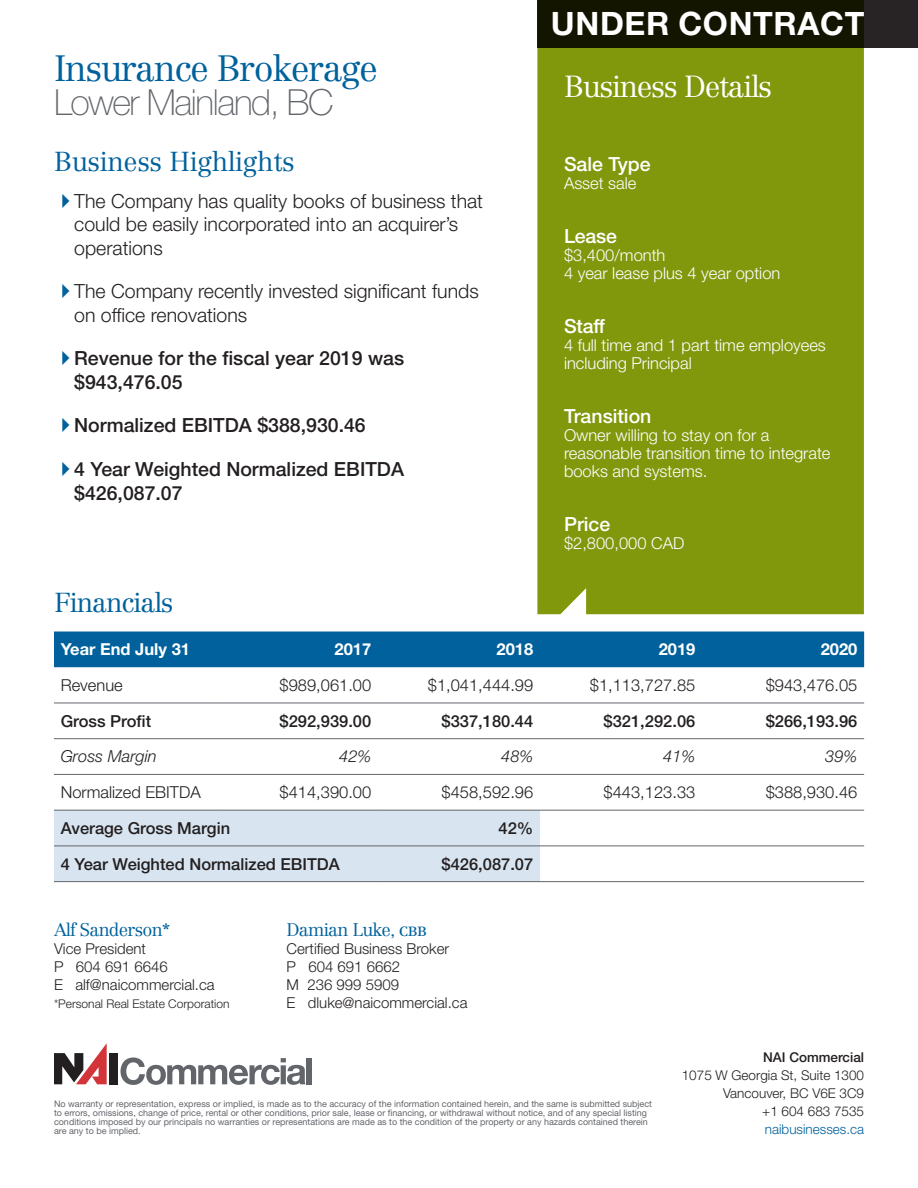
<style>
.page{position:relative;width:918px;height:1188px;background:#fff}
.page>*{position:absolute;margin:0;border:0;box-sizing:border-box;transform-origin:0 0}
.Centennial_24pt_Red{font:300 36px "Centennial LT Std";letter-spacing:-.04em;color:#00619c}
.Helvetica_24pt_Light{font:100 36px "Helvetica Neue LT Std";letter-spacing:-.04em;color:#62656a}
.For_Sale_Lease_Headi{font:700 32.25px "Helvetica Neue LT Std";letter-spacing:.02em;color:#fff}
.Centennial_18pt_Red{font:300 30px "Centennial LT Std";letter-spacing:-.04em;color:#fff}
.Centennial_18pt_Red-2{font:300 27px "Centennial LT Std";letter-spacing:-.01em;color:#00619c}
.Centennial_18pt_Gree{font:300 27px "Centennial LT Std";letter-spacing:-.04em;color:#00619c}
.t1{font:300 19.5px/23.4px "Helvetica Neue LT Std";color:#231f20}
.t2{font:500 19.5px/23.4px "Helvetica Neue LT Std";color:#231f20}
.Helvetica_12pt_Mediu{font:500 19.5px "Helvetica Neue LT Std";color:#fff}
.Centennial_12pt_Blue{font:300 18px "Centennial LT Std";letter-spacing:-.04em;color:#00619c}
.Helvetica_10pt_White{font:300 16.5px/18px "Helvetica Neue LT Std";color:#fff}
.Helvetica_10pt_Light{font:500 16.5px "Helvetica Neue LT Std";color:#231f20}
.Helvetica_10pt_Light-2{font:300 16.5px "Helvetica Neue LT Std";color:#231f20}
.Helvetica_10pt_Light-3{font:700 16.5px "Helvetica Neue LT Std";color:#fff}
.Helvetica_10pt_Light-4{font:italic 300 16.5px "Helvetica Neue LT Std";color:#231f20}
.Helvetica_10pt_Light-5{font:300 15px/18px "Helvetica Neue LT Std";color:#231f20}
.Helvetica_9pt_Light{font:300 13.5px/18px "Helvetica Neue LT Std";color:#231f20;text-align:right}
.Helvetica_10pt_Light-6{font:300 12px "Helvetica Neue LT Std";color:#231f20}
.Helvetica_Fine_Print{font:9px/9px "Helvetica Neue LT Std";color:#62656a}
.s1{font-weight:500}
.s2{color:#00619c}
</style>
<div class="page">
<div style="left:537px;top:48px;width:327px;height:566px;background:#81980d"></div>
<svg style="left:537px;top:0;width:381px;height:48px;background:#161706"></svg>
<div style="left:54px;top:632px;width:810px;height:35px;background:#00619c"></div>
<div style="left:54px;top:811px;width:486px;height:70px;background:#d8e5f0"></div>
<hr style="left:54px;top:703px;width:162px;height:1px;background:#62656a">
<hr style="left:216px;top:703px;width:162px;height:1px;background:#62656a">
<hr style="left:378px;top:703px;width:162px;height:1px;background:#62656a">
<hr style="left:540px;top:703px;width:162px;height:1px;background:#62656a">
<hr style="left:702px;top:703px;width:162px;height:1px;background:#62656a">
<hr style="left:54px;top:738px;width:162px;height:1px;background:#62656a">
<hr style="left:216px;top:738px;width:162px;height:1px;background:#62656a">
<hr style="left:378px;top:738px;width:162px;height:1px;background:#62656a">
<hr style="left:540px;top:738px;width:162px;height:1px;background:#62656a">
<hr style="left:702px;top:738px;width:162px;height:1px;background:#62656a">
<hr style="left:54px;top:774px;width:162px;height:1px;background:#62656a">
<hr style="left:216px;top:774px;width:162px;height:1px;background:#62656a">
<hr style="left:378px;top:774px;width:162px;height:1px;background:#62656a">
<hr style="left:540px;top:774px;width:162px;height:1px;background:#62656a">
<hr style="left:702px;top:774px;width:162px;height:1px;background:#62656a">
<hr style="left:378px;top:810px;width:162px;height:1px;background:#62656a">
<hr style="left:540px;top:810px;width:162px;height:1px;background:#62656a">
<hr style="left:702px;top:810px;width:162px;height:1px;background:#62656a">
<hr style="left:378px;top:846px;width:162px;height:1px;background:#62656a">
<hr style="left:540px;top:846px;width:162px;height:1px;background:#62656a">
<hr style="left:702px;top:846px;width:162px;height:1px;background:#62656a">
<hr style="left:378px;top:881px;width:162px;height:1px;background:#62656a">
<hr style="left:540px;top:881px;width:162px;height:1px;background:#62656a">
<hr style="left:702px;top:881px;width:162px;height:1px;background:#62656a">
<hr style="left:54px;top:810px;width:162px;height:1px;background:#62656a">
<hr style="left:216px;top:810px;width:162px;height:1px;background:#62656a">
<hr style="left:54px;top:846px;width:162px;height:1px;background:#62656a">
<hr style="left:216px;top:846px;width:162px;height:1px;background:#62656a">
<hr style="left:54px;top:881px;width:162px;height:1px;background:#62656a">
<hr style="left:216px;top:881px;width:162px;height:1px;background:#62656a">
<div style="left:109px;top:1053px;width:9px;height:31px;background:#231f20"></div>
<svg style="left:54px;top:1043px;width:53px;height:41px"></svg>
<svg style="left:121px;top:1057px;width:184px;height:28px"></svg>
<div style="left:307px;top:1058px;width:5px;height:26px;background:#62656a"></div>
<p class="Centennial_24pt_Red" style="left:54px;top:47px;width:325px">Insurance Brokerage</p>
<p class="Helvetica_24pt_Light" style="left:54px;top:82px;width:281px">Lower Mainland, BC</p>
<p class="Centennial_18pt_Red-2" style="left:54px;top:145px;width:242px">Business Highlights</p>
<p class="t1" style="left:74px;top:189px;width:410px">The Company has quality books of business that could be easily incorporated into an acquirer’s operations</p>
<p class="t1" style="left:74px;top:279px;width:406px">The Company recently invested significant funds on office renovations</p>
<p class="t2" style="left:74px;top:347px;width:331px">Revenue for the fiscal year 2019 was $943,476.05</p>
<p class="t2" style="left:74px;top:414px;width:293px">Normalized EBITDA $388,930.46</p>
<p class="t2" style="left:74px;top:457px;width:331px">4 Year Weighted Normalized EBITDA $426,087.07</p>
<p class="For_Sale_Lease_Headi" style="left:551px;top:4px;width:315px">UNDER CONTRACT</p>
<p class="Centennial_18pt_Red" style="left:564px;top:69px;width:210px">Business Details</p>
<p class="Helvetica_12pt_Mediu" style="left:564px;top:152px;width:88px">Sale Type</p>
<p class="Helvetica_10pt_White" style="left:564px;top:174px;width:74px">Asset sale</p>
<p class="Helvetica_12pt_Mediu" style="left:564px;top:224px;width:55px">Lease</p>
<p class="Helvetica_10pt_White" style="left:564px;top:246px;width:218px">$3,400/month<br>4 year lease plus 4 year option</p>
<p class="Helvetica_12pt_Mediu" style="left:564px;top:314px;width:43px">Staff</p>
<p class="Helvetica_10pt_White" style="left:564px;top:336px;width:263px">4 full time and 1 part time employees including Principal</p>
<p class="Helvetica_12pt_Mediu" style="left:564px;top:404px;width:89px">Transition</p>
<p class="Helvetica_10pt_White" style="left:564px;top:426px;width:268px">Owner willing to stay on for a reasonable transition time to integrate books and systems.</p>
<p class="Helvetica_12pt_Mediu" style="left:564px;top:512px;width:48px">Price</p>
<p class="Helvetica_10pt_White" style="left:564px;top:534px;width:122px">$2,800,000 CAD</p>
<p class="Centennial_18pt_Gree" style="left:54px;top:586px;width:121px">Financials</p>
<p class="Helvetica_10pt_Light-3" style="left:61px;top:639px;width:131px">Year End July 31</p>
<p class="Helvetica_10pt_Light-3" style="left:335px;top:639px;width:38px">2017</p>
<p class="Helvetica_10pt_Light-3" style="left:497px;top:639px;width:38px">2018</p>
<p class="Helvetica_10pt_Light-3" style="left:659px;top:639px;width:38px">2019</p>
<p class="Helvetica_10pt_Light-3" style="left:821px;top:639px;width:38px">2020</p>
<p class="Helvetica_10pt_Light-2" style="left:61px;top:675px;width:64px">Revenue</p>
<p class="Helvetica_10pt_Light-2" style="left:280px;top:675px;width:93px">$989,061.00</p>
<p class="Helvetica_10pt_Light-2" style="left:428px;top:675px;width:107px">$1,041,444.99</p>
<p class="Helvetica_10pt_Light-2" style="left:590px;top:675px;width:107px">$1,113,727.85</p>
<p class="Helvetica_10pt_Light-2" style="left:766px;top:675px;width:93px">$943,476.05</p>
<p class="Helvetica_10pt_Light" style="left:61px;top:711px;width:92px">Gross Profit</p>
<p class="Helvetica_10pt_Light" style="left:280px;top:711px;width:93px">$292,939.00</p>
<p class="Helvetica_10pt_Light" style="left:442px;top:711px;width:93px">$337,180.44</p>
<p class="Helvetica_10pt_Light" style="left:604px;top:711px;width:93px">$321,292.06</p>
<p class="Helvetica_10pt_Light" style="left:766px;top:711px;width:93px">$266,193.96</p>
<p class="Helvetica_10pt_Light-4" style="left:61px;top:747px;width:97px">Gross Margin</p>
<p class="Helvetica_10pt_Light-4" style="left:339px;top:747px;width:34px">42%</p>
<p class="Helvetica_10pt_Light-4" style="left:501px;top:747px;width:34px">48%</p>
<p class="Helvetica_10pt_Light-4" style="left:663px;top:747px;width:34px">41%</p>
<p class="Helvetica_10pt_Light-4" style="left:825px;top:747px;width:34px">39%</p>
<p class="Helvetica_10pt_Light-2" style="left:61px;top:782px;width:141px">Normalized EBITDA</p>
<p class="Helvetica_10pt_Light-2" style="left:280px;top:782px;width:93px">$414,390.00</p>
<p class="Helvetica_10pt_Light-2" style="left:442px;top:782px;width:93px">$458,592.96</p>
<p class="Helvetica_10pt_Light-2" style="left:604px;top:782px;width:93px">$443,123.33</p>
<p class="Helvetica_10pt_Light-2" style="left:766px;top:782px;width:93px">$388,930.46</p>
<p class="Helvetica_10pt_Light" style="left:61px;top:818px;width:171px">Average Gross Margin</p>
<p class="Helvetica_10pt_Light" style="left:498px;top:818px;width:36px">42%</p>
<p class="Helvetica_10pt_Light" style="left:61px;top:854px;width:281px">4 Year Weighted Normalized EBITDA</p>
<p class="Helvetica_10pt_Light" style="left:442px;top:854px;width:93px">$426,087.07</p>
<p class="Centennial_12pt_Blue" style="left:54px;top:919px;width:117px">Alf Sanderson*</p>
<p class="Helvetica_10pt_Light-5" style="left:54px;top:939px;width:94px">Vice President</p>
<p class="Helvetica_10pt_Light-5" style="left:54px;top:957px;width:115px">P 604 691 6646</p>
<p class="Helvetica_10pt_Light-5" style="left:54px;top:975px;width:162px">E alf@naicommercial.ca</p>
<p class="Helvetica_10pt_Light-6" style="left:54px;top:996px;width:177px">*Personal Real Estate Corporation</p>
<p class="Centennial_12pt_Blue" style="left:286px;top:919px;width:142px">Damian Luke, cbb</p>
<p class="Helvetica_10pt_Light-5" style="left:286px;top:939px;width:164px">Certified Business Broker</p>
<p class="Helvetica_10pt_Light-5" style="left:286px;top:957px;width:182px">P 604 691 6662<br>M 236 999 5909<br>E dluke@naicommercial.ca</p>
<p class="Helvetica_Fine_Print" style="left:54px;top:1099px;width:600px">No warranty or representation, express or implied, is made as to the accuracy of the information contained herein, and the same is submitted subject to errors, omissions, change of price, rental or other conditions, prior sale, lease or financing, or withdrawal without notice, and of any special listing conditions imposed by our principals no warranties or representations are made as to the condition of the property or any hazards contained therein are any to be implied.</p>
<p class="Helvetica_9pt_Light" style="left:682px;top:1048px;width:184px"><span class="s1">NAI Commercial<br></span>1075 W Georgia St, Suite 1300<br>Vancouver, BC V6E 3C9<br>+1 604 683 7535 <span class="s2">naibusinesses.ca</span></p>
</div>
